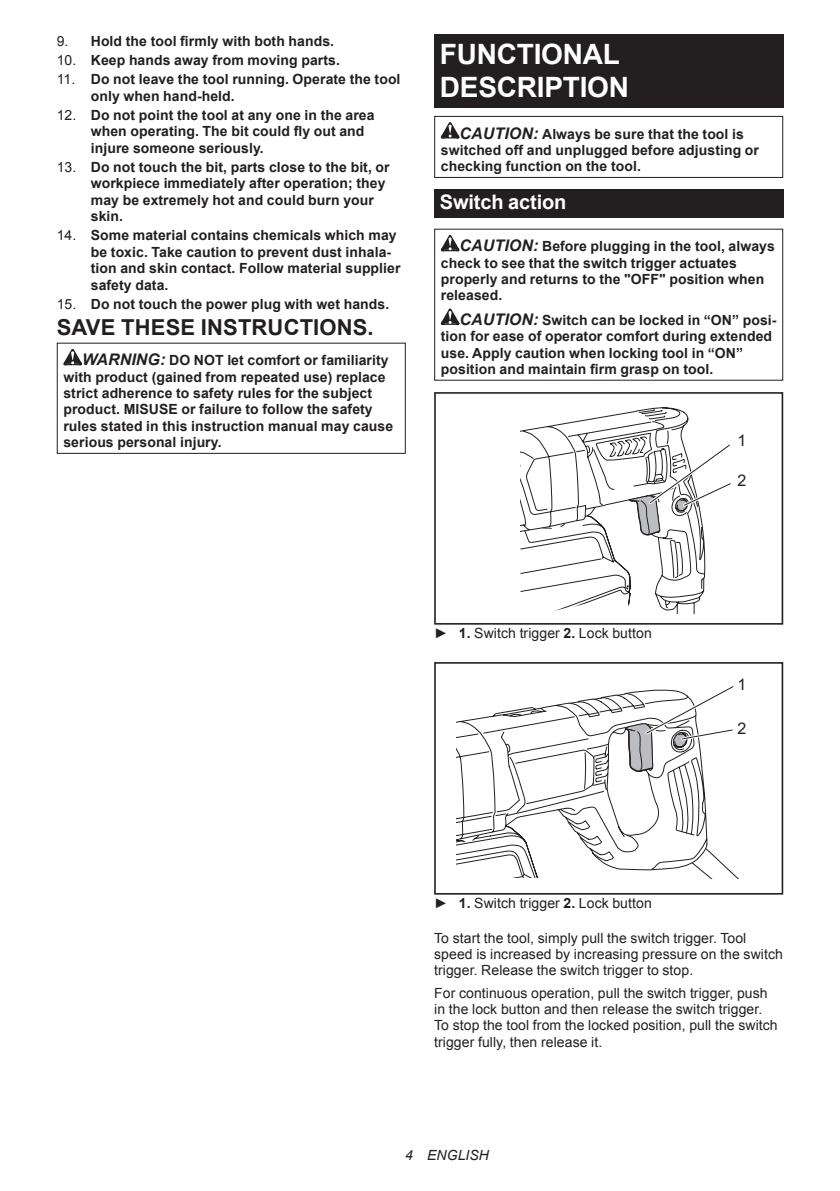
<style>
.page{position:relative;width:840px;height:1191px;background:#fff}
.page>*{position:absolute;margin:0;border:0;box-sizing:border-box;transform-origin:0 0}
.t1{font:700 28px/32.8px "Arial";letter-spacing:-.01em;color:#fff}
.t2{font:700 22px "Arial";letter-spacing:.005em;color:#231f20}
.t3{font:700 20px "Arial";letter-spacing:-.01em;color:#fff}
.t4{font:16px "Arial";color:#231f20}
.t5{font:700 14px/16.4px "Arial";letter-spacing:.005em;color:#231f20}
.t6{font:14px/16.4px "Arial";letter-spacing:.005em;color:#231f20}
.t7{font:italic 14px "Arial";letter-spacing:.005em;color:#231f20}
.s1{font-weight:400}
.s2{font-style:italic;font-size:16px}
.s3{font-weight:700}
</style>
<div class="page">
<svg style="left:63px;top:349px;width:19px;height:16px"></svg>
<div style="left:57px;top:343px;width:348px;height:111px;border:1px solid #231f20"></div>
<div style="left:434px;top:34px;width:348px;height:74px;background:#231f20"></div>
<svg style="left:440px;top:122px;width:19px;height:16px"></svg>
<div style="left:434px;top:116px;width:348px;height:62px;border:1px solid #231f20"></div>
<div style="left:434px;top:189px;width:348px;height:29px;background:#231f20"></div>
<svg style="left:440px;top:235px;width:19px;height:16px"></svg>
<svg style="left:440px;top:308px;width:19px;height:17px"></svg>
<div style="left:434px;top:392px;width:348px;height:232px;border:2px solid #231f20"></div>
<svg style="left:520px;top:407px;width:211px;height:206px"></svg>
<svg style="left:456px;top:711px;width:49px;height:154px"></svg>
<svg style="left:505px;top:694px;width:233px;height:184px"></svg>
<div style="left:434px;top:866px;width:73px;height:28px;background:#fff"></div>
<div style="left:434px;top:662px;width:348px;height:232px;border:2px solid #231f20"></div>
<svg style="left:623px;top:686px;width:113px;height:163px"></svg>
<p class="t5" style="left:57px;top:33px;width:279px"><span class="s1">9.</span> Hold the tool firmly with both hands.</p>
<p class="t5" style="left:57px;top:53px;width:284px"><span class="s1">10.</span> Keep hands away from moving parts.</p>
<p class="t5" style="left:91px;top:72px;width:311px;text-indent:-34px"><span class="s1">11.</span> Do not leave the tool running. Operate the tool only when hand-held.</p>
<p class="t5" style="left:91px;top:107px;width:285px;text-indent:-34px"><span class="s1">12.</span> Do not point the tool at any one in the area when operating. The bit could fly out and injure someone seriously.</p>
<p class="t5" style="left:91px;top:159px;width:300px;text-indent:-34px"><span class="s1">13.</span> Do not touch the bit, parts close to the bit, or workpiece immediately after operation; they may be extremely hot and could burn your skin.</p>
<p class="t5" style="left:91px;top:228px;width:311px;text-indent:-34px"><span class="s1">14.</span> Some material contains chemicals which may be toxic. Take caution to prevent dust inhala&shy;tion and skin contact. Follow material supplier safety data.</p>
<p class="t5" style="left:57px;top:296px;width:334px"><span class="s1">15.</span> Do not touch the power plug with wet hands.</p>
<h2 class="t2" style="left:57px;top:312px;width:318px">SAVE THESE INSTRUCTIONS.</h2>
<p class="t5" style="left:63px;top:352px;width:331px;text-indent:19px"><span class="s2">WARNING:</span> DO NOT let comfort or familiarity with product (gained from repeated use) replace strict adherence to safety rules for the subject product. MISUSE or failure to follow the safety rules stated in this instruction manual may cause serious personal injury.</p>
<h1 class="t1" style="left:439px;top:38px;width:191px">FUNCTIONAL<br>DESCRIPTION</h1>
<p class="t5" style="left:440px;top:126px;width:319px;text-indent:19px"><span class="s2">CAUTION:</span> Always be sure that the tool is switched off and unplugged before adjusting or checking function on the tool.</p>
<h3 class="t3" style="left:439px;top:189px;width:128px">Switch action</h3>
<p class="t5" style="left:440px;top:238px;width:335px;text-indent:19px"><span class="s2">CAUTION:</span> Before plugging in the tool, always check to see that the switch trigger actuates properly and returns to the "OFF" position when released.</p>
<p class="t5" style="left:440px;top:312px;width:337px;text-indent:19px"><span class="s2">CAUTION:</span> Switch can be locked in “ON” posi&shy;tion for ease of operator comfort during extended use. Apply caution when locking tool in “ON” position and maintain firm grasp on tool.</p>
<p class="t4" style="left:737px;top:429px;width:10px">1</p>
<p class="t4" style="left:737px;top:469px;width:10px">2</p>
<p class="t6" style="left:434px;top:625px;width:219px">► <span class="s3">1.</span> Switch trigger <span class="s3">2.</span> Lock button</p>
<p class="t4" style="left:737px;top:673px;width:10px">1</p>
<p class="t4" style="left:737px;top:717px;width:10px">2</p>
<p class="t6" style="left:434px;top:895px;width:219px">► <span class="s3">1.</span> Switch trigger <span class="s3">2.</span> Lock button</p>
<p class="t6" style="left:434px;top:929px;width:350px">To start the tool, simply pull the switch trigger. Tool speed is increased by increasing pressure on the switch trigger. Release the switch trigger to stop.</p>
<p class="t6" style="left:434px;top:984px;width:345px">For continuous operation, pull the switch trigger, push in the lock button and then release the switch trigger.<br>To stop the tool from the locked position, pull the switch trigger fully, then release it.</p>
<p class="t7" style="left:405px;top:1146px;width:85px">4 ENGLISH</p>
</div>
